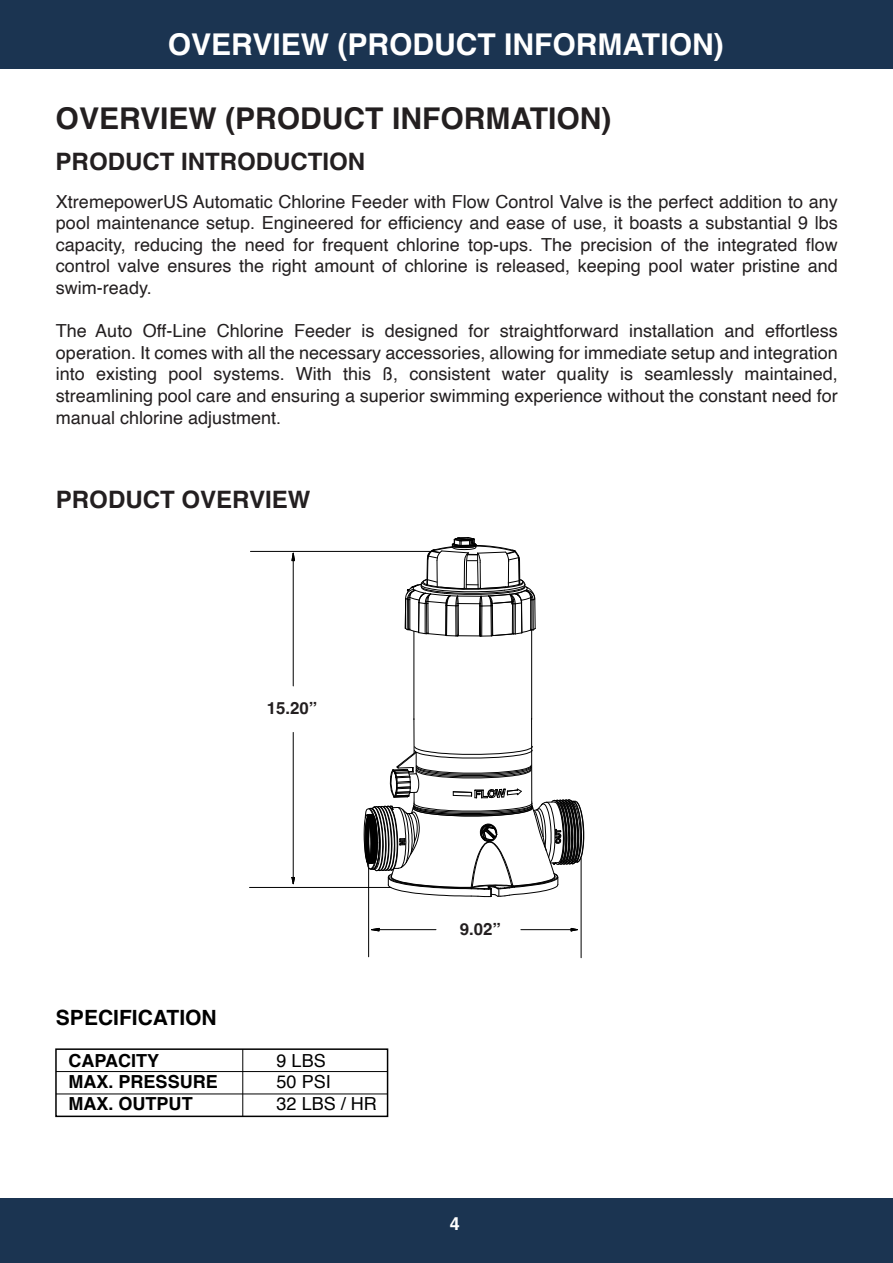
<style>
.page{position:relative;width:893px;height:1263px;background:#fff}
.page>*{position:absolute;margin:0;border:0;box-sizing:border-box;transform-origin:0 0}
.t1{font:700 30px "Helvetica";color:#fff}
.t2{font:700 30px "Helvetica";color:#231f20}
.t3{font:700 24px "Helvetica";color:#231f20}
.t4{font:700 21px "Helvetica";color:#000}
.t5{font:18px/21.6px "Helvetica";color:#231f20;text-align:justify}
.t6{font:700 18px/21.6px "Helvetica";color:#000}
.t7{font:18px/21.6px "Helvetica";color:#000}
.t8{font:700 18px "Helvetica";color:#fff}
.t9{font:700 16.8px "Helvetica";color:#231f20}
</style>
<div class="page">
<div style="left:0;top:0;width:892px;height:69px;background:#1b3451"></div>
<div style="left:0;top:1198px;width:892px;height:65px;background:#1b3451"></div>
<hr style="left:531px;top:629px;width:1px;height:90px;background:#000">
<hr style="left:413px;top:631px;width:1px;height:88px;background:#000">
<hr style="left:531px;top:718px;width:1px;height:84px;background:#000">
<hr style="left:413px;top:719px;width:1px;height:34px;background:#000">
<svg style="left:405px;top:537px;width:131px;height:100px"></svg>
<svg style="left:364px;top:746px;width:220px;height:151px"></svg>
<hr style="left:250px;top:551px;width:184px;height:1px;background:#000">
<hr style="left:249px;top:887px;width:142px;height:1px;background:#000">
<hr style="left:293px;top:732px;width:1px;height:145px;background:#000">
<svg style="left:291px;top:877px;width:4px;height:8px"></svg>
<hr style="left:293px;top:561px;width:1px;height:125px;background:#000">
<svg style="left:291px;top:551px;width:4px;height:10px"></svg>
<hr style="left:368px;top:861px;width:1px;height:96px;background:#000">
<hr style="left:581px;top:858px;width:1px;height:100px;background:#000">
<hr style="left:521px;top:929px;width:50px;height:1px;background:#000">
<svg style="left:570px;top:928px;width:8px;height:3px"></svg>
<hr style="left:379px;top:929px;width:57px;height:1px;background:#000">
<svg style="left:369px;top:928px;width:10px;height:3px"></svg>
<div style="left:55px;top:1048px;width:333px;height:69px;border:2px solid #000"></div>
<hr style="left:56px;top:1094px;width:331px;height:1px;background:#000">
<hr style="left:56px;top:1071px;width:331px;height:1px;background:#000">
<hr style="left:242px;top:1049px;width:1px;height:67px;background:#000">
<h1 class="t1" style="left:168px;top:26px;width:557px">OVERVIEW (PRODUCT INFORMATION)</h1>
<h1 class="t2" style="left:56px;top:100px;width:557px">OVERVIEW (PRODUCT INFORMATION)</h1>
<h2 class="t3" style="left:56px;top:147px;width:311px">PRODUCT INTRODUCTION</h2>
<p class="t5" style="left:56px;top:191px;width:783px">XtremepowerUS Automatic Chlorine Feeder with Flow Control Valve is the perfect addition to any pool maintenance setup. Engineered for efficiency and ease of use, it boasts a substantial 9 lbs capacity, reducing the need for frequent chlorine top-ups. The precision of the integrated flow control valve ensures the right amount of chlorine is released, keeping pool water pristine and swim-ready.</p>
<p class="t5" style="left:56px;top:321px;width:783px">The Auto Off-Line Chlorine Feeder is designed for straightforward installation and effortless operation. It comes with all the necessary accessories, allowing for immediate setup and integration into existing pool systems. With this ß, consistent water quality is seamlessly maintained, streamlining pool care and ensuring a superior swimming experience without the constant need for manual chlorine adjustment.</p>
<h2 class="t3" style="left:56px;top:485px;width:256px">PRODUCT OVERVIEW</h2>
<p class="t9" style="left:267px;top:698px;width:52px">15.20”</p>
<p class="t4" style="left:56px;top:1005px;width:162px">SPECIFICATION</p>
<p class="t6" style="left:69px;top:1052px;width:151px">CAPACITY<br>MAX. PRESSURE<br>MAX. OUTPUT</p>
<p class="t7" style="left:276px;top:1050px;width:102px">9 LBS<br>50 PSI<br>32 LBS / HR</p>
<p class="t9" style="left:460px;top:919px;width:43px">9.02”</p>
<p class="t8" style="left:450px;top:1213px;width:12px">4</p>
</div>
